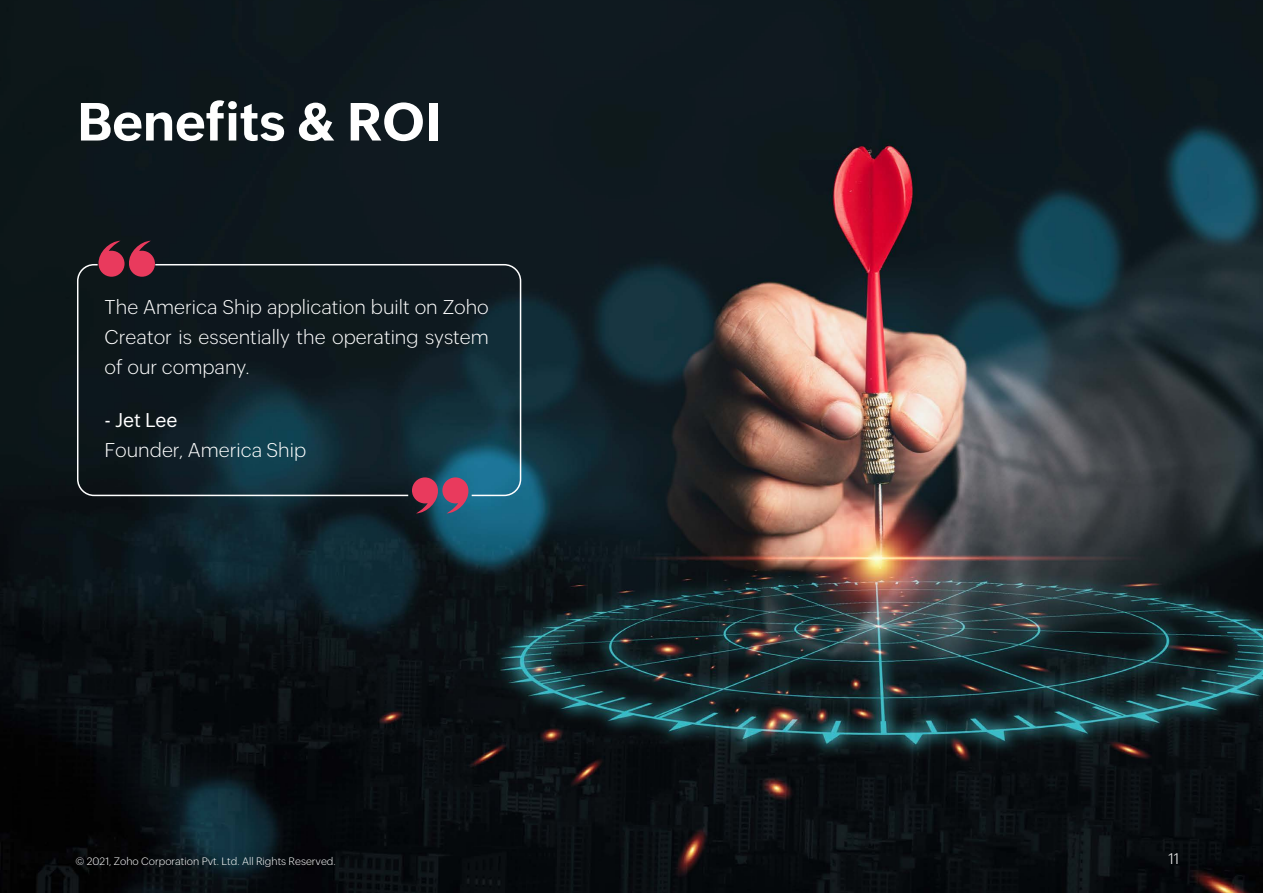
<style>
.page{position:relative;width:1263px;height:893px;background:#fff}
.page>*{position:absolute;margin:0;border:0;box-sizing:border-box;transform-origin:0 0}
.t1{font:700 52.5px "Zoho Puvi";color:#fff}
.t2{font:300 19.5px/30px "Zoho Puvi";color:#fff;text-align:justify}
.t3{font:19.5px "Zoho Puvi";color:#fff}
.t4{font:300 15px "Zoho Puvi";color:#fff}
.t5{font:300 10.5px "Zoho Puvi";color:#fff}
</style>
<div class="page">
<img style="left:0;top:0;width:1263px;height:893px">
<div style="left:76px;top:263px;width:78px;height:234px;background:#0d171c"></div>
<svg style="left:154px;top:263px;width:368px;height:234px;background:#132831"></svg>
<svg style="left:98px;top:241px;width:57px;height:36px;background:#8d2b41"></svg>
<svg style="left:412px;top:477px;width:57px;height:36px;background:#904462"></svg>
<h1 class="t1" style="left:77px;top:81px;width:366px">Benefits &amp; ROI</h1>
<p class="t2" style="left:105px;top:290px;width:386px">The America Ship application built on Zoho Creator is essentially the operating system of our company.</p>
<p class="t3" style="left:105px;top:405px;width:74px">- Jet Lee</p>
<p class="t2" style="left:105px;top:433px;width:203px">Founder, America Ship</p>
<p class="t5" style="left:76px;top:854px;width:262px">© 2021, Zoho Corporation Pvt. Ltd. All Rights Reserved.</p>
<p class="t4" style="left:1168px;top:848px;width:13px">11</p>
</div>
